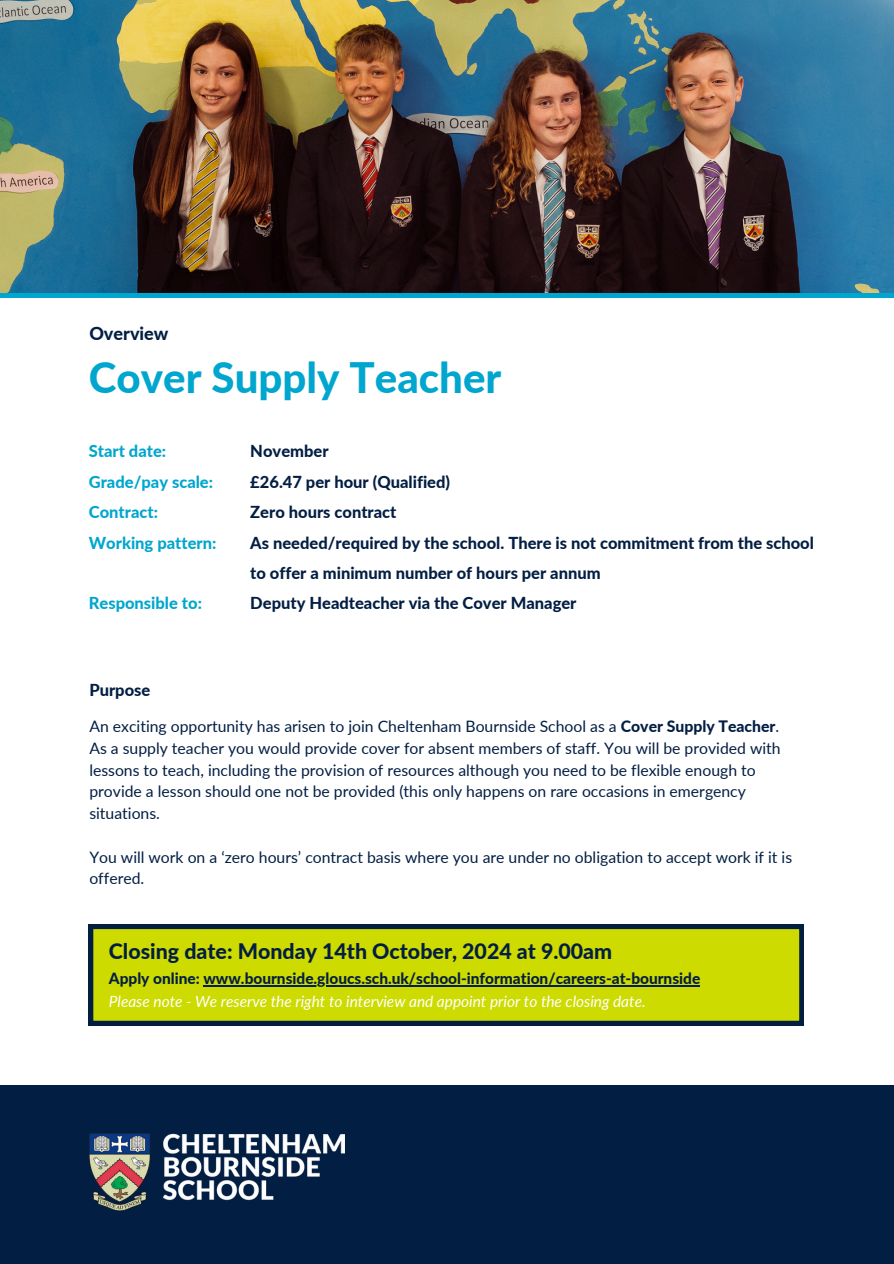
<style>
.page{position:relative;width:894px;height:1264px;background:#fff}
.page>*{position:absolute;margin:0;border:0;box-sizing:border-box;transform-origin:0 0}
.t1{font:800 42px "Lato";color:#00a6ce}
.t2{font:800 21.3px "Lato";color:#031e43}
.t3{font:800 18px "Lato";color:#031e43}
.t4{font:800 16.5px/30.3px "Lato";color:#031e43}
.t5{font:800 16.5px/30.3px "Lato";color:#00a6ce}
.t6{font:15.75px/21.8px "Lato";color:#031e43}
.t7{font:800 15.45px "Lato";color:#031e43}
.t8{font:italic 15.45px "Lato";color:#fff}
.s1{font-weight:800}
</style>
<div class="page">
<img style="left:0;top:0;width:893px;height:292px">
<div style="left:0;top:1085px;width:893px;height:178px;background:#031e43"></div>
<img style="left:89px;top:1133px;width:256px;height:77px">
<hr style="left:0;top:293px;width:893px;height:4px;background:#00a6ce">
<svg style="left:89px;top:924px;width:714px;height:101px;background:#b5c507"></svg>
<hr style="left:203px;top:985px;width:497px;height:1px;background:#031e43">
<p class="t3" style="left:89px;top:322px;width:81px">Overview</p>
<h2 class="t1" style="left:89px;top:352px;width:414px">Cover Supply Teacher</h2>
<h2 class="t5" style="left:89px;top:436px;width:129px">Start date:<br>Grade/pay scale:<br>Contract:<br>Working pattern:</h2>
<h2 class="t5" style="left:89px;top:588px;width:115px">Responsible to:</h2>
<p class="t4" style="left:89px;top:674px;width:62px">Purpose</p>
<p class="t4" style="left:250px;top:436px;width:565px">November<br>£26.47 per hour (Qualified)<br>Zero hours contract<br>As needed/required by the school. There is not commitment from the school to offer a minimum number of hours per annum<br>Deputy Headteacher via the Cover Manager</p>
<h2 class="t6" style="left:89px;top:715px;width:691px">An exciting opportunity has arisen to join Cheltenham Bournside School as a <span class="s1">Cover Supply Teacher</span>.</h2>
<h1 class="t6" style="left:89px;top:737px;width:692px">As a supply teacher you would provide cover for absent members of staff. You will be provided with lessons to teach, including the provision of resources although you need to be flexible enough to provide a lesson should one not be provided (this only happens on rare occasions in emergency situations.</h1>
<h2 class="t6" style="left:89px;top:845px;width:704px">You will work on a ‘zero hours’ contract basis where you are under no obligation to accept work if it is offered.</h2>
<p class="t2" style="left:109px;top:937px;width:504px">Closing date: Monday 14th October, 2024 at 9.00am</p>
<p class="t7" style="left:109px;top:969px;width:592px">Apply online: www.bournside.gloucs.sch.uk/school-information/careers-at-bournside</p>
<p class="t8" style="left:109px;top:991px;width:538px">Please note - We reserve the right to interview and appoint prior to the closing date.</p>
</div>
